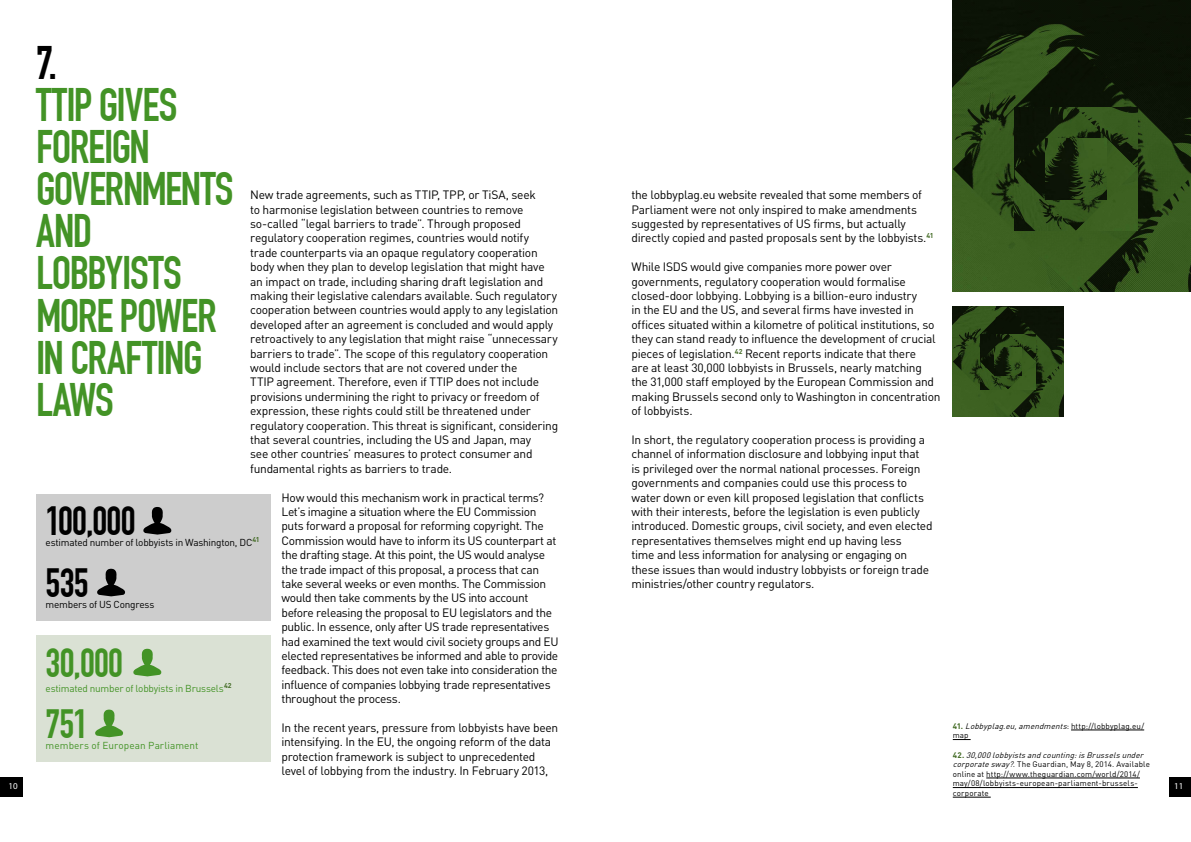
<style>
.page{position:relative;width:1191px;height:842px;background:#fff}
.page>*{position:absolute;margin:0;border:0;box-sizing:border-box;transform-origin:0 0}
.t1{font:700 46px/42.1px "DIN Condensed";letter-spacing:-.03em;color:#439326}
.t2{font:700 46px "DIN Condensed";color:#000}
.t3{font:700 40px "DIN Condensed";letter-spacing:-.02em;color:#000}
.t4{font:700 40px "DIN Condensed";letter-spacing:-.02em;color:#439326}
.t5{font:12px/14.4px "DIN";letter-spacing:-.025em;color:#000}
.t6{font:10px "DIN";letter-spacing:-.025em;color:#000}
.t7{font:10px "DIN";letter-spacing:-.025em;color:#439326}
.t8{font:10px "DIN";letter-spacing:-.005em;color:#439326}
.t9{font:9px "Myriad Pro";color:#fff}
.t10{font:8px/9.6px "DIN";letter-spacing:.015em;color:#000}
.s1{font-weight:700;color:#436b25}
.s2{font-style:italic}
</style>
<div class="page">
<div style="left:1169px;top:777px;width:22px;height:19px;background:#000"></div>
<div style="left:0;top:777px;width:23px;height:19px;background:#000"></div>
<hr style="left:1071px;top:730px;width:73px;height:1px;background:#000">
<svg style="left:952px;top:739px;width:18px;height:1px"></svg>
<hr style="left:986px;top:778px;width:154px;height:1px;background:#000">
<hr style="left:952px;top:787px;width:185px;height:1px;background:#000">
<hr style="left:952px;top:797px;width:38px;height:1px;background:#000">
<img style="left:952px;top:0;width:239px;height:46px">
<img style="left:952px;top:46px;width:239px;height:246px">
<img style="left:1014px;top:107px;width:123px;height:123px">
<img style="left:1045px;top:139px;width:61px;height:60px">
<img style="left:952px;top:306px;width:111px;height:111px">
<img style="left:980px;top:334px;width:55px;height:55px">
<img style="left:994px;top:348px;width:27px;height:27px">
<div style="left:36px;top:636px;width:234px;height:126px;background:#dae1d4"></div>
<svg style="left:133px;top:649px;width:28px;height:27px"></svg>
<svg style="left:95px;top:710px;width:28px;height:27px"></svg>
<div style="left:36px;top:494px;width:234px;height:126px;background:#cdcdcd"></div>
<svg style="left:143px;top:507px;width:28px;height:28px"></svg>
<svg style="left:97px;top:569px;width:28px;height:27px"></svg>
<h1 class="t2" style="left:36px;top:36px;width:22px">7.</h1>
<h1 class="t1" style="left:36px;top:84px;width:199px">TTIP GIVES<br>FOREIGN<br>GOVERNMENTS<br>AND<br>LOBBYISTS<br>MORE POWER<br>IN CRAFTING<br>LAWS</h1>
<p class="t5" style="left:250px;top:187px;width:310px">New trade agreements, such as TTIP, TPP, or TiSA, seek<br>to harmonise legislation between countries to remove so-called “legal barriers to trade”. Through proposed regulatory cooperation regimes, countries would notify trade counterparts via an opaque regulatory cooperation body when they plan to develop legislation that might have an impact on trade, including sharing draft legislation and making their legislative calendars available. Such regulatory cooperation between countries would apply to any legislation developed after an agreement is concluded and would apply retroactively to any legislation that might raise “unnecessary barriers to trade”. The scope of this regulatory cooperation would include sectors that are not covered under the<br>TTIP agreement. Therefore, even if TTIP does not include provisions undermining the right to privacy or freedom of expression, these rights could still be threatened under regulatory cooperation. This threat is significant, considering that several countries, including the US and Japan, may<br>see other countries’ measures to protect consumer and fundamental rights as barriers to trade.</p>
<p class="t5" style="left:281px;top:490px;width:279px">How would this mechanism work in practical terms?<br>Let’s imagine a situation where the EU Commission puts forward a proposal for reforming copyright. The Commission would have to inform its US counterpart at the drafting stage. At this point, the US would analyse the trade impact of this proposal, a process that can take several weeks or even months. The Commission would then take comments by the US into account before releasing the proposal to EU legislators and the public. In essence, only after US trade representatives had examined the text would civil society groups and EU elected representatives be informed and able to provide feedback. This does not even take into consideration the influence of companies lobbying trade representatives throughout the process.</p>
<p class="t5" style="left:281px;top:720px;width:278px">In the recent years, pressure from lobbyists have been intensifying. In the EU, the ongoing reform of the data protection framework is subject to unprecedented level of lobbying from the industry. In February 2013,</p>
<p class="t5" style="left:631px;top:187px;width:304px">the lobbyplag.eu website revealed that some members of Parliament were not only inspired to make amendments suggested by representatives of US firms, but actually directly copied and pasted proposals sent by the lobbyists.<sup>41</sup></p>
<p class="t5" style="left:631px;top:259px;width:310px">While ISDS would give companies more power over governments, regulatory cooperation would formalise closed-door lobbying. Lobbying is a billion-euro industry<br>in the EU and the US, and several firms have invested in offices situated within a kilometre of political institutions, so they can stand ready to influence the development of crucial pieces of legislation.<sup>42</sup> Recent reports indicate that there<br>are at least 30,000 lobbyists in Brussels, nearly matching the 31,000 staff employed by the European Commission and making Brussels second only to Washington in concentration of lobbyists.</p>
<p class="t5" style="left:631px;top:432px;width:303px">In short, the regulatory cooperation process is providing a channel of information disclosure and lobbying input that<br>is privileged over the normal national processes. Foreign governments and companies could use this process to water down or even kill proposed legislation that conflicts with their interests, before the legislation is even publicly introduced. Domestic groups, civil society, and even elected representatives themselves might end up having less<br>time and less information for analysing or engaging on these issues than would industry lobbyists or foreign trade ministries/other country regulators.</p>
<h2 class="t3" style="left:46px;top:498px;width:91px">100,000</h2>
<p class="t6" style="left:46px;top:537px;width:215px">estimated number of lobbyists in Washington, DC<sup>41</sup></p>
<h2 class="t3" style="left:46px;top:560px;width:44px">535</h2>
<p class="t6" style="left:46px;top:598px;width:110px">members of US Congress</p>
<h2 class="t4" style="left:46px;top:640px;width:79px">30,000</h2>
<p class="t7" style="left:46px;top:682px;width:188px">estimated number of lobbyists in Brussels<sup>42</sup></p>
<h2 class="t4" style="left:46px;top:701px;width:44px">751</h2>
<p class="t8" style="left:46px;top:739px;width:154px">members of European Parliament</p>
<p class="t10" style="left:952px;top:721px;width:193px"><span class="s1">41.</span> <span class="s2">Lobbyplag.eu,amendments</span>: h t t p : // l o b by p l a g . e u / map</p>
<p class="t10" style="left:952px;top:750px;width:199px"><span class="s1">4 2 .</span> <span class="s2">30,000lobbyistsandcounting:isBrusselsunder corporatesway?.</span>The Guardian, May 8, 2014. Available online at http://www.theguardian.com/world/2014/ may/08/lobbyists-european-parliament-brussels&shy;corporate</p>
<p class="t9" style="left:9px;top:781px;width:11px">10</p>
<p class="t9" style="left:1174px;top:781px;width:11px">11</p>
</div>
